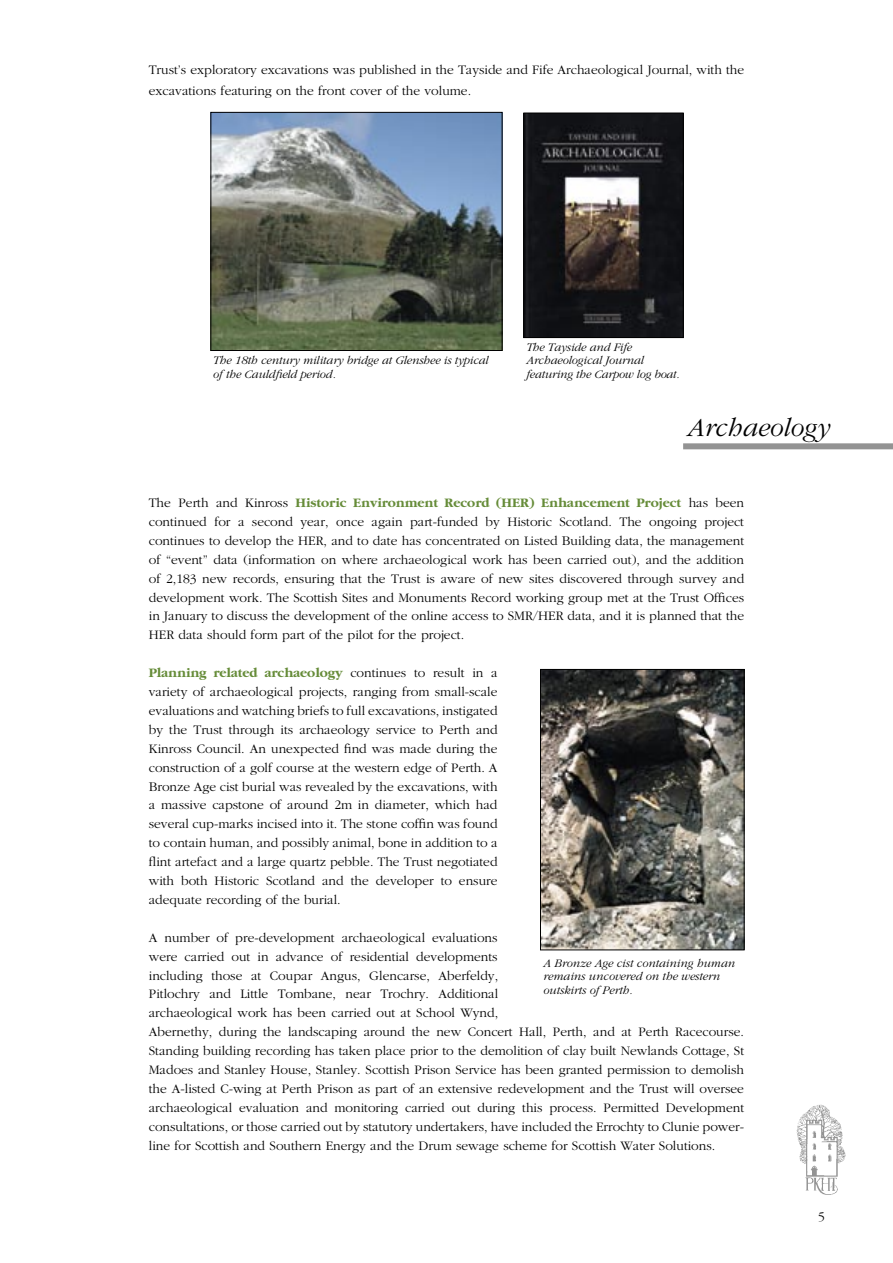
<style>
.page{position:relative;width:893px;height:1263px;background:#fff}
.page>*{position:absolute;margin:0;border:0;box-sizing:border-box;transform-origin:0 0}
.t1{font:italic 300 27px "Garamond";color:#000}
.t2{font:300 13.5px/18.9px "Garamond";color:#000;text-align:justify}
.t3{font:italic 300 12px/13.5px "Garamond";letter-spacing:-.005em;color:#000}
.s1{font-weight:700;color:#668c39}
</style>
<div class="page">
<div style="left:683px;top:443px;width:210px;height:6px;background:#939393"></div>
<img style="left:542px;top:671px;width:200px;height:277px">
<div style="left:540px;top:669px;width:204px;height:281px;border:1px solid #000"></div>
<img style="left:796px;top:1104px;width:50px;height:91px">
<img style="left:525px;top:115px;width:157px;height:221px">
<div style="left:523px;top:113px;width:161px;height:225px;border:1px solid #000"></div>
<img style="left:212px;top:114px;width:288px;height:235px">
<div style="left:210px;top:112px;width:292px;height:239px;border:1px solid #000"></div>
<p class="t2" style="left:149px;top:60px;width:597px;line-height:20.2px">Trust’s exploratory excavations was published in the Tayside and Fife Archaeological Journal, with the excavations featuring on the front cover of the volume.</p>
<p class="t3" style="left:213px;top:354px;width:277px">The 18th century military bridge at Glenshee is typical of the Cauldfield period.</p>
<p class="t3" style="left:526px;top:340px;width:155px">The Tayside and Fife<br>Archaeological Journal featuring the Carpow log boat.</p>
<h1 class="t1" style="left:686px;top:413px;width:144px">Archaeology</h1>
<p class="t2" style="left:149px;top:493px;width:597px">The Perth and Kinross <span class="s1">Historic Environment Record (HER) Enhancement Project</span> has been continued for a second year, once again part-funded by Historic Scotland. The ongoing project continues to develop the HER, and to date has concentrated on Listed Building data, the management of “event” data (information on where archaeological work has been carried out), and the addition of 2,183 new records, ensuring that the Trust is aware of new sites discovered through survey and development work. The Scottish Sites and Monuments Record working group met at the Trust Offices in January to discuss the development of the online access to SMR/HER data, and it is planned that the HER data should form part of the pilot for the project.</p>
<p class="t2" style="left:149px;top:663px;width:350px"><span class="s1">Planning related archaeology</span> continues to result in a variety of archaeological projects, ranging from small-scale evaluations and watching briefs to full excavations, instigated by the Trust through its archaeology service to Perth and Kinross Council. An unexpected find was made during the construction of a golf course at the western edge of Perth. A Bronze Age cist burial was revealed by the excavations, with a massive capstone of around 2m in diameter, which had several cup-marks incised into it. The stone coffin was found to contain human, and possibly animal, bone in addition to a flint artefact and a large quartz pebble. The Trust negotiated with both Historic Scotland and the developer to ensure adequate recording of the burial.</p>
<p class="t2" style="left:149px;top:928px;width:597px;text-align:left">A number of pre-development archaeological evaluations<br>were carried out in advance of residential developments<br>including those at Coupar Angus, Glencarse, Aberfeldy,<br>Pitlochry and Little Tombane, near Trochry. Additional<br>archaeological work has been carried out at School Wynd,<br>Abernethy, during the landscaping around the new Concert Hall, Perth, and at Perth Racecourse.<br>Standing building recording has taken place prior to the demolition of clay built Newlands Cottage, St Madoes and Stanley House, Stanley. Scottish Prison Service has been granted permission to demolish the A-listed C-wing at Perth Prison as part of an extensive redevelopment and the Trust will oversee archaeological evaluation and monitoring carried out during this process. Permitted Development consultations, or those carried out by statutory undertakers, have included the Errochty to Clunie power&shy;line for Scottish and Southern Energy and the Drum sewage scheme for Scottish Water Solutions.</p>
<p class="t3" style="left:543px;top:956px;width:193px">A Bronze Age cist containing human remains uncovered on the western outskirts of Perth.</p>
<p class="t2" style="left:818px;top:1208px;width:8px">5</p>
</div>
